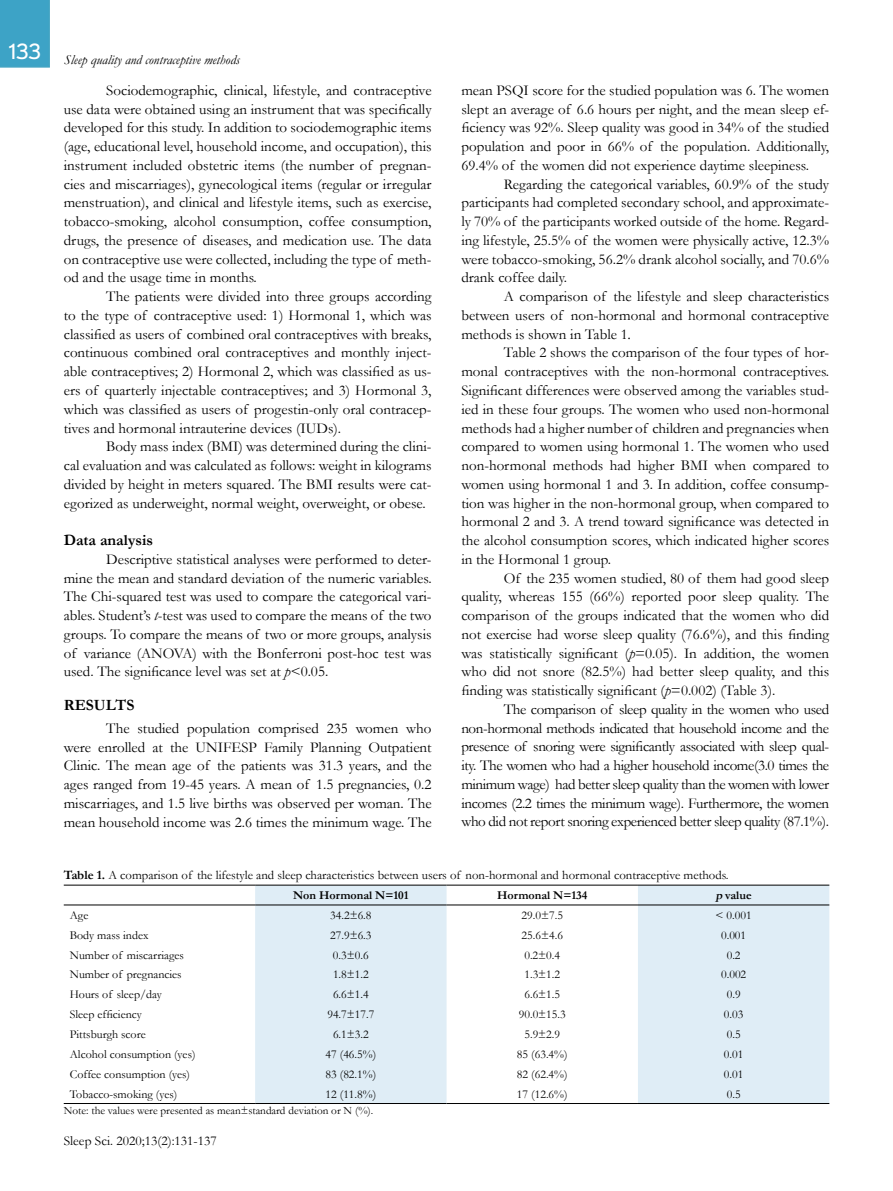
<style>
.page{position:relative;width:893px;height:1191px;background:#fff}
.page>*{position:absolute;margin:0;border:0;box-sizing:border-box;transform-origin:0 0}
.t1{font:700 15.75px "Garamond";color:#000}
.t2{font:15px/18.8px "Garamond";color:#000;text-align:justify}
.t3{font:italic 13.5px "Garamond";color:#000}
.t4{font:13.5px "Garamond";color:#000}
.t5{font:12.75px "Garamond";color:#000}
.t6{font:12px "Garamond";color:#000}
.t7{font:700 12px "Garamond";color:#000}
.t8{font:11.25px "Garamond";color:#000}
.s1{font-style:italic}
.s2{font-weight:700}
</style>
<div class="page">
<div style="left:0;top:0;width:50px;height:68px;background:#3da3c6"></div>
<svg style="left:255px;top:886px;width:574px;height:217px;fill:#dfedf6"></svg>
<hr style="left:64px;top:885px;width:191px;height:1px;background:#000">
<hr style="left:255px;top:885px;width:192px;height:1px;background:#000">
<hr style="left:447px;top:885px;width:191px;height:1px;background:#000">
<hr style="left:638px;top:885px;width:191px;height:1px;background:#000">
<hr style="left:64px;top:904px;width:191px;height:1px;background:#000">
<hr style="left:255px;top:904px;width:192px;height:1px;background:#000">
<hr style="left:447px;top:904px;width:191px;height:1px;background:#000">
<hr style="left:638px;top:904px;width:191px;height:1px;background:#000">
<hr style="left:64px;top:1103px;width:191px;height:1px;background:#000">
<hr style="left:255px;top:1103px;width:192px;height:1px;background:#000">
<hr style="left:447px;top:1103px;width:191px;height:1px;background:#000">
<hr style="left:638px;top:1103px;width:191px;height:1px;background:#000">
<p class="t3" style="left:9px;top:51px;width:232px"><sup>133</sup> Sleep quality and contraceptive methods</p>
<p class="t2" style="left:64px;top:80px;width:369px;text-indent:43px">Sociodemographic, clinical, lifestyle, and contraceptive use data were obtained using an instrument that was specifically developed for this study. In addition to sociodemographic items (age, educational level, household income, and occupation), this instrument included obstetric items (the number of pregnan&shy;cies and miscarriages), gynecological items (regular or irregular menstruation), and clinical and lifestyle items, such as exercise, tobacco-smoking, alcohol consumption, coffee consumption, drugs, the presence of diseases, and medication use. The data on contraceptive use were collected, including the type of meth&shy;od and the usage time in months.</p>
<p class="t2" style="left:64px;top:287px;width:369px;text-indent:43px">The patients were divided into three groups according to the type of contraceptive used: 1) Hormonal 1, which was classified as users of combined oral contraceptives with breaks, continuous combined oral contraceptives and monthly inject&shy;able contraceptives; 2) Hormonal 2, which was classified as us&shy;ers of quarterly injectable contraceptives; and 3) Hormonal 3, which was classified as users of progestin-only oral contracep&shy;tives and hormonal intrauterine devices (IUDs).</p>
<p class="t2" style="left:64px;top:437px;width:369px;text-indent:43px">Body mass index (BMI) was determined during the clini&shy;cal evaluation and was calculated as follows: weight in kilograms divided by height in meters squared. The BMI results were cat&shy;egorized as underweight, normal weight, overweight, or obese.</p>
<p class="t1" style="left:64px;top:529px;width:91px">Data analysis</p>
<p class="t2" style="left:64px;top:549px;width:369px;text-indent:43px">Descriptive statistical analyses were performed to deter&shy;mine the mean and standard deviation of the numeric variables.<br>The Chi-squared test was used to compare the categorical vari&shy;ables. Student’s <span class="s1">t</span>-test was used to compare the means of the two groups. To compare the means of two or more groups, analysis of variance (ANOVA) with the Bonferroni post-hoc test was used. The significance level was set at <span class="s1">p</span>&lt;0.05.</p>
<p class="t1" style="left:64px;top:694px;width:72px">RESULTS</p>
<p class="t2" style="left:64px;top:718px;width:369px;text-indent:43px">The studied population comprised 235 women who were enrolled at the UNIFESP Family Planning Outpatient Clinic. The mean age of the patients was 31.3 years, and the ages ranged from 19-45 years. A mean of 1.5 pregnancies, 0.2 miscarriages, and 1.5 live births was observed per woman. The mean household income was 2.6 times the minimum wage. The</p>
<p class="t2" style="left:461px;top:80px;width:369px">mean PSQI score for the studied population was 6. The women slept an average of 6.6 hours per night, and the mean sleep ef&shy;ficiency was 92%. Sleep quality was good in 34% of the studied population and poor in 66% of the population. Additionally, 69.4% of the women did not experience daytime sleepiness.</p>
<p class="t2" style="left:461px;top:174px;width:369px;text-indent:43px">Regarding the categorical variables, 60.9% of the study participants had completed secondary school, and approximate&shy;ly 70% of the participants worked outside of the home. Regard&shy;ing lifestyle, 25.5% of the women were physically active, 12.3% were tobacco-smoking, 56.2% drank alcohol socially, and 70.6% drank coffee daily.</p>
<p class="t2" style="left:461px;top:287px;width:369px;text-indent:43px">A comparison of the lifestyle and sleep characteristics between users of non-hormonal and hormonal contraceptive methods is shown in Table 1<span class="s1">.</span></p>
<p class="t2" style="left:461px;top:343px;width:369px;text-indent:43px">Table 2 shows the comparison of the four types of hor&shy;monal contraceptives with the non-hormonal contraceptives.<br>Significant differences were observed among the variables stud&shy;ied in these four groups. The women who used non-hormonal methods had a higher number of children and pregnancies when compared to women using hormonal 1. The women who used non-hormonal methods had higher BMI when compared to women using hormonal 1 and 3. In addition, coffee consump&shy;tion was higher in the non-hormonal group, when compared to hormonal 2 and 3. A trend toward significance was detected in the alcohol consumption scores, which indicated higher scores in the Hormonal 1 group.</p>
<p class="t2" style="left:461px;top:568px;width:369px;text-indent:43px">Of the 235 women studied, 80 of them had good sleep quality, whereas 155 (66%) reported poor sleep quality. The comparison of the groups indicated that the women who did not exercise had worse sleep quality (76.6%), and this finding was statistically significant (<span class="s1">p</span>=0.05). In addition, the women who did not snore (82.5%) had better sleep quality, and this finding was statistically significant (<span class="s1">p</span>=0.002) (Table 3).</p>
<p class="t2" style="left:461px;top:699px;width:369px;text-indent:43px">The comparison of sleep quality in the women who used non-hormonal methods indicated that household income and the presence of snoring were significantly associated with sleep qual&shy;ity. The women who had a higher household income(3.0 times the minimum wage) had better sleep quality than the women with lower incomes (2.2 times the minimum wage). Furthermore, the women who did not report snoring experienced better sleep quality (87.1%).</p>
<p class="t5" style="left:64px;top:866px;width:666px"><span class="s2">Table 1.</span> A comparison of the lifestyle and sleep characteristics between users of non-hormonal and hormonal contraceptive methods.</p>
<p class="t7" style="left:293px;top:887px;width:117px">Non Hormonal N=101</p>
<p class="t7" style="left:497px;top:887px;width:92px">Hormonal N=134</p>
<p class="t7" style="left:716px;top:887px;width:37px"><span class="s1">p</span> value</p>
<p class="t6" style="left:70px;top:907px;width:20px">Age</p>
<p class="t6" style="left:330px;top:907px;width:43px">34.2±6.8</p>
<p class="t6" style="left:522px;top:907px;width:43px">29.0±7.5</p>
<p class="t6" style="left:716px;top:907px;width:38px">&lt; 0.001</p>
<p class="t6" style="left:70px;top:927px;width:80px">Body mass index</p>
<p class="t6" style="left:330px;top:927px;width:43px">27.9±6.3</p>
<p class="t6" style="left:522px;top:927px;width:43px">25.6±4.6</p>
<p class="t6" style="left:721px;top:927px;width:27px">0.001</p>
<p class="t6" style="left:70px;top:946px;width:116px">Number of miscarriages</p>
<p class="t6" style="left:333px;top:946px;width:37px">0.3±0.6</p>
<p class="t6" style="left:524px;top:946px;width:37px">0.2±0.4</p>
<p class="t6" style="left:727px;top:946px;width:15px">0.2</p>
<p class="t6" style="left:70px;top:966px;width:113px">Number of pregnancies</p>
<p class="t6" style="left:333px;top:966px;width:37px">1.8±1.2</p>
<p class="t6" style="left:524px;top:966px;width:37px">1.3±1.2</p>
<p class="t6" style="left:721px;top:966px;width:27px">0.002</p>
<p class="t6" style="left:70px;top:986px;width:94px">Hours of sleep/day</p>
<p class="t6" style="left:333px;top:986px;width:37px">6.6±1.4</p>
<p class="t6" style="left:524px;top:986px;width:37px">6.6±1.5</p>
<p class="t6" style="left:727px;top:986px;width:15px">0.9</p>
<p class="t6" style="left:70px;top:1006px;width:74px">Sleep efficiency</p>
<p class="t6" style="left:327px;top:1006px;width:49px">94.7±17.7</p>
<p class="t6" style="left:519px;top:1006px;width:49px">90.0±15.3</p>
<p class="t6" style="left:724px;top:1006px;width:21px">0.03</p>
<p class="t6" style="left:70px;top:1026px;width:77px">Pittsburgh score</p>
<p class="t6" style="left:333px;top:1026px;width:37px">6.1±3.2</p>
<p class="t6" style="left:524px;top:1026px;width:37px">5.9±2.9</p>
<p class="t6" style="left:727px;top:1026px;width:15px">0.5</p>
<p class="t6" style="left:70px;top:1046px;width:127px">Alcohol consumption (yes)</p>
<p class="t6" style="left:326px;top:1046px;width:52px">47 (46.5%)</p>
<p class="t6" style="left:517px;top:1046px;width:52px">85 (63.4%)</p>
<p class="t6" style="left:724px;top:1046px;width:21px">0.01</p>
<p class="t6" style="left:70px;top:1065px;width:122px">Coffee consumption (yes)</p>
<p class="t6" style="left:326px;top:1065px;width:52px">83 (82.1%)</p>
<p class="t6" style="left:517px;top:1065px;width:52px">82 (62.4%)</p>
<p class="t6" style="left:724px;top:1065px;width:21px">0.01</p>
<p class="t6" style="left:70px;top:1085px;width:109px">Tobacco-smoking (yes)</p>
<p class="t6" style="left:326px;top:1085px;width:52px">12 (11.8%)</p>
<p class="t6" style="left:517px;top:1085px;width:52px">17 (12.6%)</p>
<p class="t6" style="left:727px;top:1085px;width:15px">0.5</p>
<p class="t8" style="left:64px;top:1102px;width:311px">Note: the values were presented as mean±standard deviation or N (%).</p>
<p class="t4" style="left:64px;top:1131px;width:155px">Sleep Sci. 2020;13(2):131-137</p>
</div>
